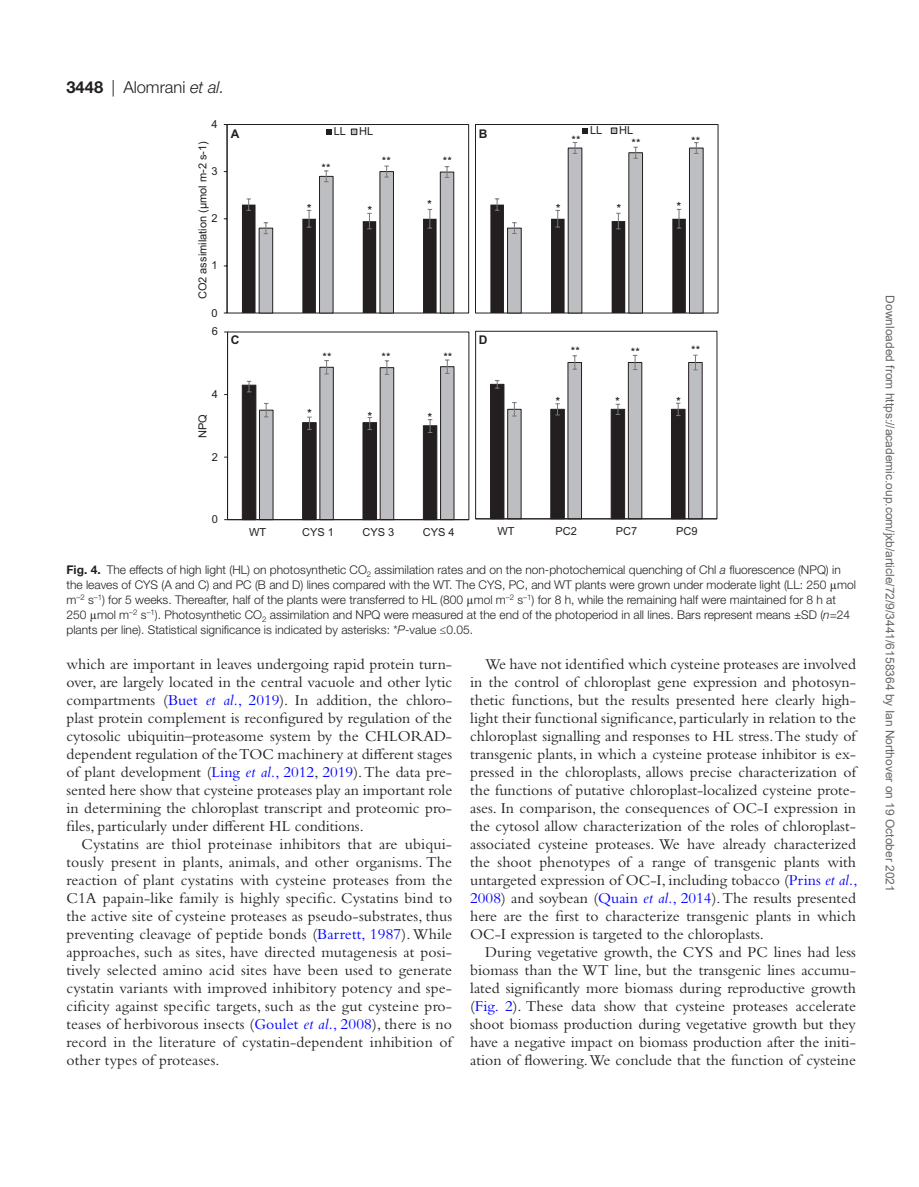
<style>
.page{position:relative;width:919px;height:1187px;background:#fff}
.page>*{position:absolute;margin:0;border:0;box-sizing:border-box;transform-origin:0 0}
.t1{font:300 16.5px "Helvetica Neue LT Std";color:#231f20}
.t2{font:15.75px/18px "Bembo Std";color:#231f20;text-align:justify}
.t3{font:300 12px/15px "Helvetica Neue LT Std";color:#231f20}
.t4{font:12px "Arial";color:#666}
.t5{font:700 12px "Arial";color:#231f20}
.t6{font:11.1px "Arial";color:#231f20}
.t7{font:700 11.1px "Arial";color:#231f20}
.t8{font:700 9.9px "Arial";color:#231f20}
.s1{font-weight:700}
.s2{font-style:italic}
.s3{font-family:"Gandhari Unicode";font-weight:400}
.s4{color:#00f}
.s5{font-style:italic;color:#00f}
</style>
<div class="page">
<div style="left:227px;top:124px;width:242px;height:189px;border:1px solid #231f20"></div>
<svg style="left:242px;top:166px;width:212px;height:148px"></svg>
<hr style="left:227px;top:124px;width:1px;height:189px;background:#231f20">
<svg style="left:326px;top:129px;width:5px;height:6px"></svg>
<svg style="left:351px;top:129px;width:6px;height:6px"></svg>
<div style="left:475px;top:124px;width:243px;height:189px;border:1px solid #231f20"></div>
<svg style="left:490px;top:142px;width:213px;height:172px"></svg>
<svg style="left:582px;top:128px;width:5px;height:5px"></svg>
<svg style="left:611px;top:128px;width:6px;height:6px"></svg>
<svg style="left:241px;top:359px;width:213px;height:160px"></svg>
<hr style="left:227px;top:332px;width:1px;height:187px;background:#231f20">
<hr style="left:227px;top:519px;width:242px;height:1px;background:#231f20">
<div style="left:475px;top:331px;width:242px;height:188px;border:1px solid #231f20"></div>
<svg style="left:489px;top:355px;width:213px;height:163px"></svg>
<hr style="left:475px;top:518px;width:242px;height:1px;background:#231f20">
<p class="t1" style="left:66px;top:77px;width:159px"><span class="s1">3448</span> | Alomrani <span class="s2">et al.</span></p>
<p class="t6" style="left:211px;top:116px;width:8px">4</p>
<p class="t6" style="left:195px;top:299px;width:159px;rotate:-90deg">C O 2 mi ssa no i t a l i mμ ( ml o - 2 s - 1 )</p>
<p class="t6" style="left:211px;top:163px;width:8px">3</p>
<p class="t6" style="left:211px;top:211px;width:8px">2</p>
<p class="t6" style="left:211px;top:258px;width:8px">1</p>
<p class="t6" style="left:211px;top:305px;width:8px">0</p>
<p class="t6" style="left:212px;top:324px;width:8px">6</p>
<p class="t6" style="left:334px;top:124px;width:41px">LL HL</p>
<p class="t6" style="left:590px;top:123px;width:14px">LL</p>
<p class="t6" style="left:619px;top:123px;width:16px">HL</p>
<p class="t5" style="left:231px;top:125px;width:10px">A</p>
<p class="t5" style="left:478px;top:125px;width:10px">B</p>
<p class="t8" style="left:571px;top:133px;width:10px">**</p>
<p class="t8" style="left:632px;top:136px;width:10px">**</p>
<p class="t8" style="left:322px;top:161px;width:10px">**</p>
<p class="t8" style="left:382px;top:154px;width:10px">**</p>
<p class="t8" style="left:443px;top:154px;width:10px">**</p>
<p class="t7" style="left:307px;top:200px;width:6px">*</p>
<p class="t7" style="left:367px;top:202px;width:6px">*</p>
<p class="t7" style="left:427px;top:197px;width:6px">*</p>
<p class="t5" style="left:231px;top:332px;width:10px">C</p>
<p class="t5" style="left:478px;top:332px;width:10px">D</p>
<p class="t8" style="left:323px;top:350px;width:10px">**</p>
<p class="t8" style="left:382px;top:350px;width:10px">**</p>
<p class="t8" style="left:443px;top:349px;width:10px">**</p>
<p class="t7" style="left:556px;top:200px;width:6px">*</p>
<p class="t7" style="left:616px;top:200px;width:6px">*</p>
<p class="t8" style="left:571px;top:344px;width:10px">**</p>
<p class="t8" style="left:631px;top:345px;width:10px">**</p>
<p class="t8" style="left:691px;top:133px;width:10px">**</p>
<p class="t7" style="left:676px;top:198px;width:6px">*</p>
<p class="t8" style="left:691px;top:343px;width:10px">**</p>
<p class="t6" style="left:212px;top:386px;width:8px">4</p>
<p class="t6" style="left:195px;top:438px;width:25px;rotate:-90deg">NPQ</p>
<p class="t6" style="left:212px;top:449px;width:8px">2</p>
<p class="t7" style="left:307px;top:406px;width:6px">*</p>
<p class="t7" style="left:367px;top:408px;width:6px">*</p>
<p class="t7" style="left:428px;top:409px;width:6px">*</p>
<p class="t7" style="left:555px;top:394px;width:6px">*</p>
<p class="t7" style="left:615px;top:394px;width:6px">*</p>
<p class="t7" style="left:676px;top:394px;width:6px">*</p>
<p class="t6" style="left:212px;top:511px;width:8px">0</p>
<p class="t6" style="left:249px;top:524px;width:19px">WT</p>
<p class="t6" style="left:302px;top:524px;width:33px">CYS 1</p>
<p class="t6" style="left:362px;top:524px;width:33px">CYS 3</p>
<p class="t6" style="left:423px;top:524px;width:33px">CYS 4</p>
<p class="t6" style="left:497px;top:524px;width:19px">WT</p>
<p class="t6" style="left:555px;top:524px;width:23px">PC2</p>
<p class="t6" style="left:615px;top:524px;width:23px">PC7</p>
<p class="t6" style="left:676px;top:524px;width:23px">PC9</p>
<p class="t3" style="left:66px;top:562px;width:791px"><span class="s1">Fig. 4.</span> The effects of high light (HL) on photosynthetic CO<sub>2</sub> assimilation rates and on the non-photochemical quenching of Chl <span class="s2">a</span> fluorescence (NPQ) in the leaves of CYS (A and C) and PC (B and D) lines compared with the WT. The CYS, PC, and WT plants were grown under moderate light (LL: 250 <span class="s3">μ</span>mol m<sup>–2</sup> s<sup>–1</sup>) for 5 weeks. Thereafter, half of the plants were transferred to HL (800 <span class="s3">μ</span>mol m<sup>–2</sup> s<sup>–1</sup>) for 8 h, while the remaining half were maintained for 8 h at 250 <span class="s3">μ</span>mol m<sup>–2</sup> s<sup>–1</sup>). Photosynthetic CO<sub>2</sub> assimilation and NPQ were measured at the end of the photoperiod in all lines. Bars represent means ±SD (<span class="s2">n</span>=24 plants per line). Statistical significance is indicated by asterisks: *<span class="s2">P</span>-value ≤0.05.</p>
<p class="t2" style="left:66px;top:654px;width:387px">which are important in leaves undergoing rapid protein turn&shy;over, are largely located in the central vacuole and other lytic compartments (<span class="s4">Buet</span> <span class="s5">et al.</span><span class="s4">, 2019</span>). In addition, the chloro&shy;plast protein complement is reconfigured by regulation of the cytosolic ubiquitin–proteasome system by the CHLORAD&shy;dependent regulation of the TOC machinery at different stages of plant development (<span class="s4">Ling</span> <span class="s5">et al.</span><span class="s4">, 2012</span>, <span class="s4">2019</span>). The data pre&shy;sented here show that cysteine proteases play an important role in determining the chloroplast transcript and proteomic pro&shy;files, particularly under different HL conditions.</p>
<p class="t2" style="left:66px;top:834px;width:387px;text-indent:15px">Cystatins are thiol proteinase inhibitors that are ubiqui&shy;tously present in plants, animals, and other organisms. The reaction of plant cystatins with cysteine proteases from the C1A papain-like family is highly specific. Cystatins bind to the active site of cysteine proteases as pseudo-substrates, thus preventing cleavage of peptide bonds (<span class="s4">Barrett, 1987</span>). While approaches, such as sites, have directed mutagenesis at posi&shy;tively selected amino acid sites have been used to generate cystatin variants with improved inhibitory potency and spe&shy;cificity against specific targets, such as the gut cysteine pro&shy;teases of herbivorous insects (<span class="s4">Goulet</span> <span class="s5">et al.</span><span class="s4">, 2008</span>), there is no record in the literature of cystatin-dependent inhibition of other types of proteases.</p>
<p class="t2" style="left:470px;top:654px;width:389px;text-indent:15px">We have not identified which cysteine proteases are involved in the control of chloroplast gene expression and photosyn&shy;thetic functions, but the results presented here clearly high&shy;light their functional significance, particularly in relation to the chloroplast signalling and responses to HL stress. The study of transgenic plants, in which a cysteine protease inhibitor is ex&shy;pressed in the chloroplasts, allows precise characterization of the functions of putative chloroplast-localized cysteine prote&shy;ases. In comparison, the consequences of OC-I expression in the cytosol allow characterization of the roles of chloroplast&shy;associated cysteine proteases. We have already characterized the shoot phenotypes of a range of transgenic plants with untargeted expression of OC-I, including tobacco (<span class="s4">Prins</span> <span class="s5">et al.</span><span class="s4">, 2008</span>) and soybean (<span class="s4">Quain</span> <span class="s5">et al.</span><span class="s4">, 2014</span>). The results presented here are the first to characterize transgenic plants in which OC-I expression is targeted to the chloroplasts.</p>
<p class="t2" style="left:470px;top:942px;width:387px;text-indent:15px">During vegetative growth, the CYS and PC lines had less biomass than the WT line, but the transgenic lines accumu&shy;lated significantly more biomass during reproductive growth (<span class="s4">Fig. 2</span>). These data show that cysteine proteases accelerate shoot biomass production during vegetative growth but they have a negative impact on biomass production after the initi&shy;ation of flowering. We conclude that the function of cysteine</p>
<p class="t4" style="left:894px;top:295px;width:597px;rotate:90deg">Downloaded from https://academic.oup.com/jxb/article/72/9/3441/6158364 by Ian Northover on 19 October 2021</p>
</div>
